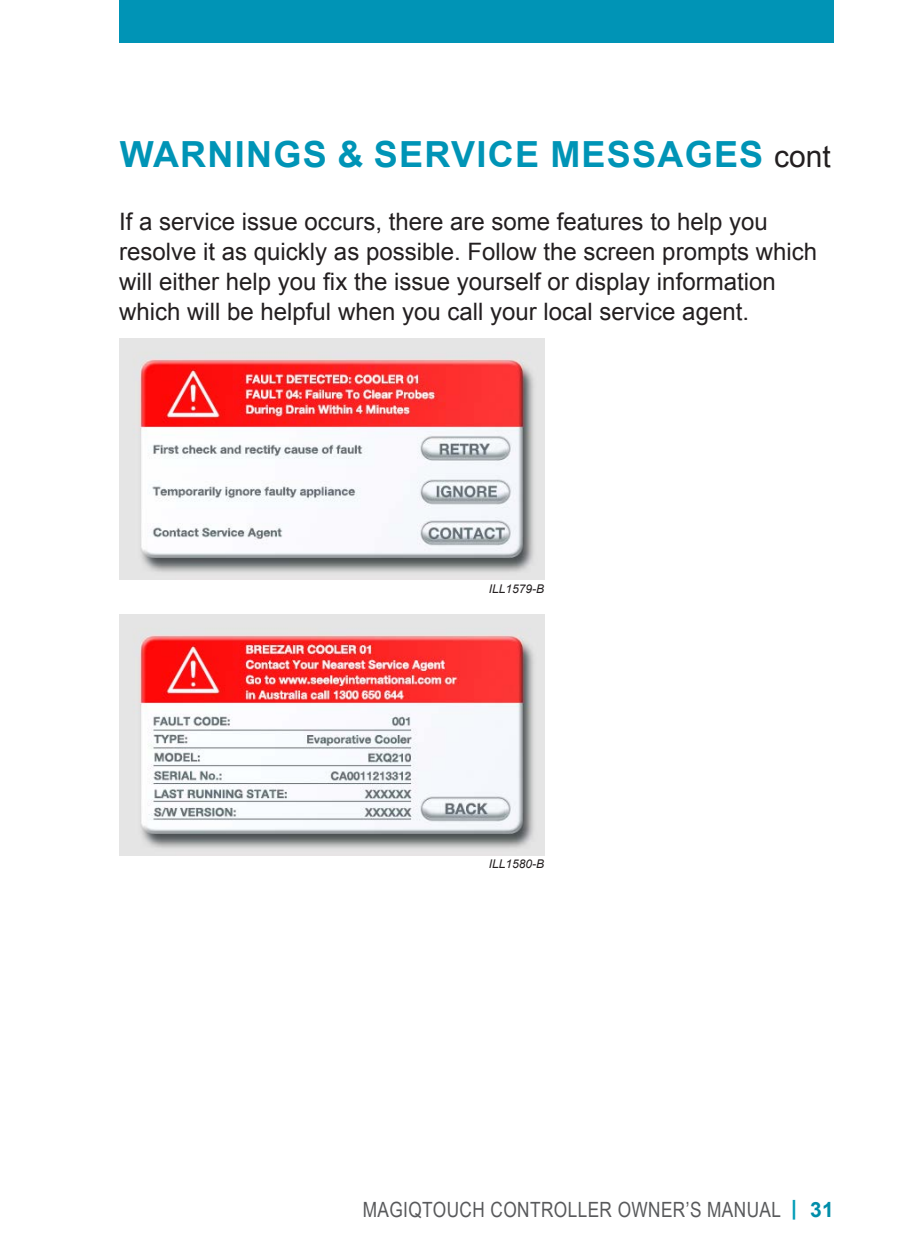
<style>
.page{position:relative;width:919px;height:1259px;background:#fff}
.page>*{position:absolute;margin:0;border:0;box-sizing:border-box;transform-origin:0 0}
.t1{font:700 36px "Arial";letter-spacing:.035em;color:#0094b6}
.t2{font:24px/30px "Arial";color:#231f20}
.t3{font:21px "Arial Narrow";letter-spacing:.02em;color:#58595b}
.t4{font:italic 12px "Arial";color:#231f20}
.s1{font-weight:400;font-size:30px;color:#231f20}
.s2{font-family:"Arial";font-weight:700;color:#009db7}
.s3{font-family:"Arial";font-weight:700;color:#008da9}
</style>
<div class="page">
<div style="left:119px;top:0;width:714px;height:43px;background:#0094b6"></div>
<img style="left:119px;top:338px;width:425px;height:241px">
<img style="left:119px;top:614px;width:425px;height:241px">
<h1 class="t1" style="left:120px;top:129px;width:712px">WARNINGS &amp; SERVICE MESSAGES <span class="s1">cont</span></h1>
<p class="t2" style="left:119px;top:206px;width:699px">If a service issue occurs, there are some features to help you resolve it as quickly as possible. Follow the screen prompts which will either help you fix the issue yourself or display information which will be helpful when you call your local service agent.</p>
<p class="t4" style="left:488px;top:581px;width:57px">ILL1579-B</p>
<p class="t4" style="left:488px;top:856px;width:57px">ILL1580-B</p>
<p class="t3" style="left:362px;top:1194px;width:472px">MAGIQTOUCH CONTROLLER OWNER’S MANUAL <span class="s2">|</span> <span class="s3">31</span></p>
</div>
